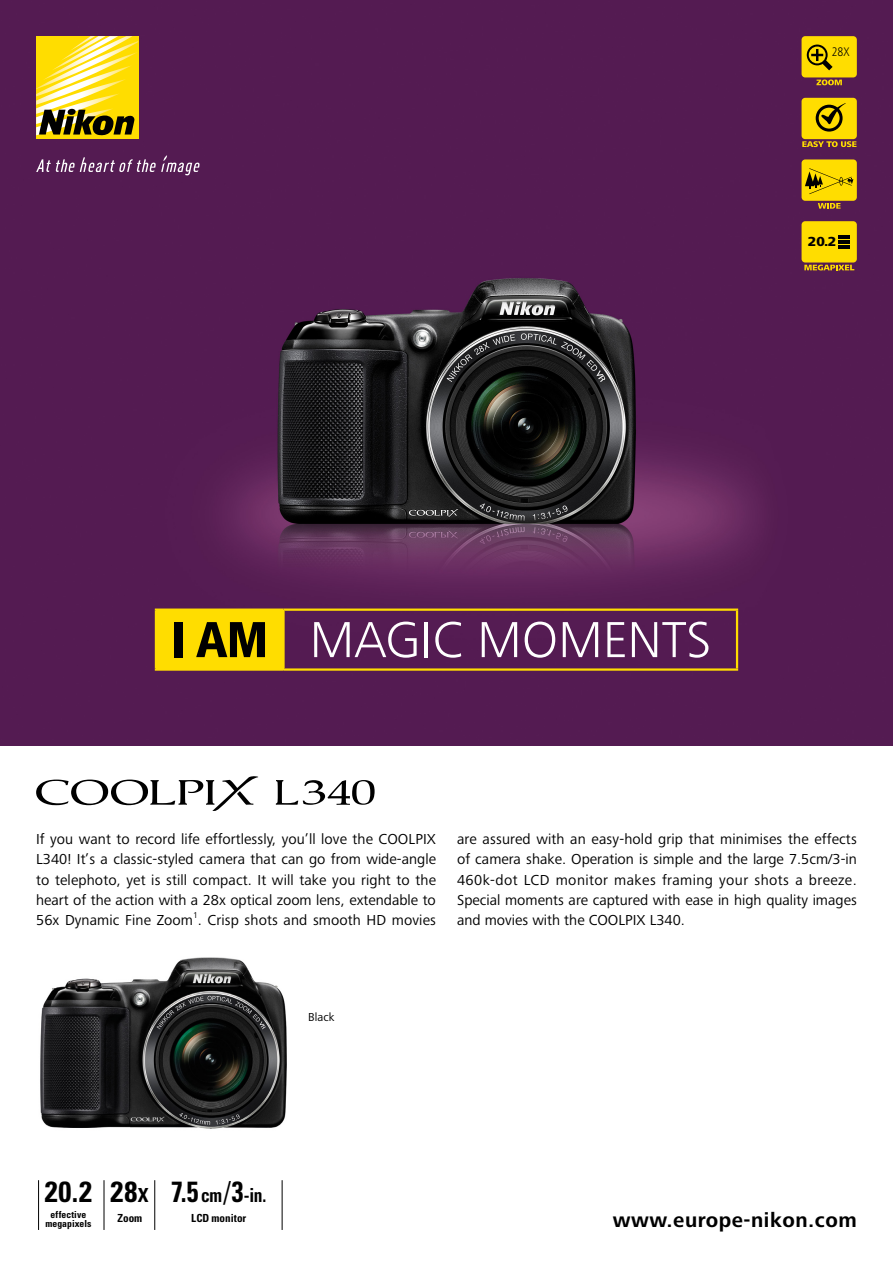
<style>
.page{position:relative;width:893px;height:1263px;background:#fff}
.page>*{position:absolute;margin:0;border:0;box-sizing:border-box;transform-origin:0 0}
.t1{font:300 52.5px "Frutiger Next LT";color:#fff}
.t2{font:800 condensed 52.5px "Frutiger Next LT";color:#000}
.t3{font:700 condensed 29.1px "Univers LT Std";color:#000}
.t4{font:700 21px "Frutiger Next LTW1 G";letter-spacing:.025em;color:#000}
.t5{font:700 condensed 19.35px "Univers LT Std";color:#000;scale:.9 1}
.vk_body{font:15px/20.2px "Frutiger Next LTW1 G";color:#000;text-align:justify}
.t6{font:800 13.65px "Frutiger Next LTW1 G";color:#000}
.t7{font:300 condensed 12.9px "Frutiger Next LTW1 G";color:#000}
.vk_cam_specs_kop{font:12px "Frutiger Next LTW1 G";color:#000}
.t8{font:700 condensed 11.1px "Univers LT Std";letter-spacing:.005em;color:#000}
.t9{font:700 condensed 9.75px "Univers LT Std";letter-spacing:.005em;color:#000}
.vk_body-2{font:8.7px "Frutiger Next LTW1 G";color:#000}
.s1{font-size:19.35px}
.s2{font-size:29.1px}
.s3{font-weight:400;font-size:29.1px}
</style>
<div class="page">
<img style="left:0;top:0;width:893px;height:745px">
<div style="left:156px;top:610px;width:127px;height:59px;background:#fd0"></div>
<hr style="left:155px;top:608px;width:128px;height:3px;background:#fd0">
<hr style="left:155px;top:611px;width:2px;height:57px;background:#fd0">
<hr style="left:283px;top:608px;width:455px;height:3px;background:#fd0">
<hr style="left:282px;top:611px;width:3px;height:57px;background:#fd0">
<hr style="left:736px;top:611px;width:2px;height:57px;background:#fd0">
<hr style="left:155px;top:668px;width:128px;height:3px;background:#fd0">
<hr style="left:283px;top:668px;width:455px;height:3px;background:#fd0">
<img style="left:40px;top:957px;width:247px;height:172px">
<svg style="left:804px;top:265px;width:50px;height:5px"></svg>
<div style="left:801px;top:221px;width:56px;height:42px;background:#fd0;border-radius:4px"></div>
<svg style="left:838px;top:235px;width:11px;height:14px"></svg>
<svg style="left:818px;top:203px;width:22px;height:6px"></svg>
<div style="left:801px;top:159px;width:56px;height:42px;background:#fd0;border-radius:4px"></div>
<svg style="left:805px;top:168px;width:48px;height:26px"></svg>
<div style="left:801px;top:36px;width:56px;height:41px;background:#fd0;border-radius:4px"></div>
<svg style="left:816px;top:80px;width:26px;height:5px"></svg>
<svg style="left:807px;top:45px;width:26px;height:25px"></svg>
<div style="left:801px;top:98px;width:56px;height:41px;background:#fd0;border-radius:4px"></div>
<svg style="left:802px;top:141px;width:54px;height:6px"></svg>
<div style="left:816px;top:105px;width:27px;height:27px;border:3px solid #000;border-radius:50%"></div>
<svg style="left:821px;top:103px;width:25px;height:21px"></svg>
<svg style="left:36px;top:776px;width:223px;height:35px"></svg>
<svg style="left:276px;top:780px;width:99px;height:25px"></svg>
<svg style="left:36px;top:36px;width:102px;height:100px;background:#dac53f"></svg>
<svg style="left:36px;top:155px;width:164px;height:20px;background:#70416f"></svg>
<hr style="left:38px;top:1180px;width:1px;height:50px;background:#000">
<hr style="left:104px;top:1180px;width:1px;height:50px;background:#000">
<hr style="left:154px;top:1180px;width:1px;height:50px;background:#000">
<hr style="left:282px;top:1180px;width:1px;height:50px;background:#000">
<p class="t7" style="left:832px;top:45px;width:20px">28X</p>
<p class="t6" style="left:808px;top:234px;width:30px">20.2</p>
<p class="t2" style="left:171px;top:610px;width:99px">I AM</p>
<p class="t1" style="left:310px;top:611px;width:403px">MAGIC MOMENTS</p>
<p class="vk_body" style="left:36px;top:829px;width:401px">If you want to record life effortlessly, you’ll love the COOLPIX L340! It’s a classic-styled camera that can go from wide-angle to telephoto, yet is still compact. It will take you right to the heart of the action with a 28x optical zoom lens, extendable to 56x Dynamic Fine Zoom . Crisp shots and smooth HD movies</p>
<p class="vk_body-2" style="left:193px;top:910px;width:6px">1</p>
<p class="vk_body" style="left:457px;top:829px;width:401px">are assured with an easy-hold grip that minimises the effects of camera shake. Operation is simple and the large 7.5cm/3-in 460k-dot LCD monitor makes framing your shots a breeze.<br>Special moments are captured with ease in high quality images and movies with the COOLPIX L340.</p>
<p class="vk_cam_specs_kop" style="left:308px;top:1010px;width:28px">Black</p>
<p class="t3" style="left:45px;top:1174px;width:49px">20.2</p>
<p class="t9" style="left:51px;top:1209px;width:37px">effective</p>
<p class="t9" style="left:45px;top:1218px;width:48px">megapixels</p>
<p class="t3" style="left:111px;top:1174px;width:40px">28<span class="s1">X</span></p>
<p class="t8" style="left:117px;top:1211px;width:26px">Zoom</p>
<p class="t5" style="left:171px;top:1183px;width:108px"><span class="s2">7.5</span> cm<span class="s3">/</span><span class="s2">3</span>-in.</p>
<p class="t8" style="left:191px;top:1211px;width:57px">LCD monitor</p>
<p class="t4" style="left:613px;top:1208px;width:246px">www.europe-nikon.com</p>
</div>
